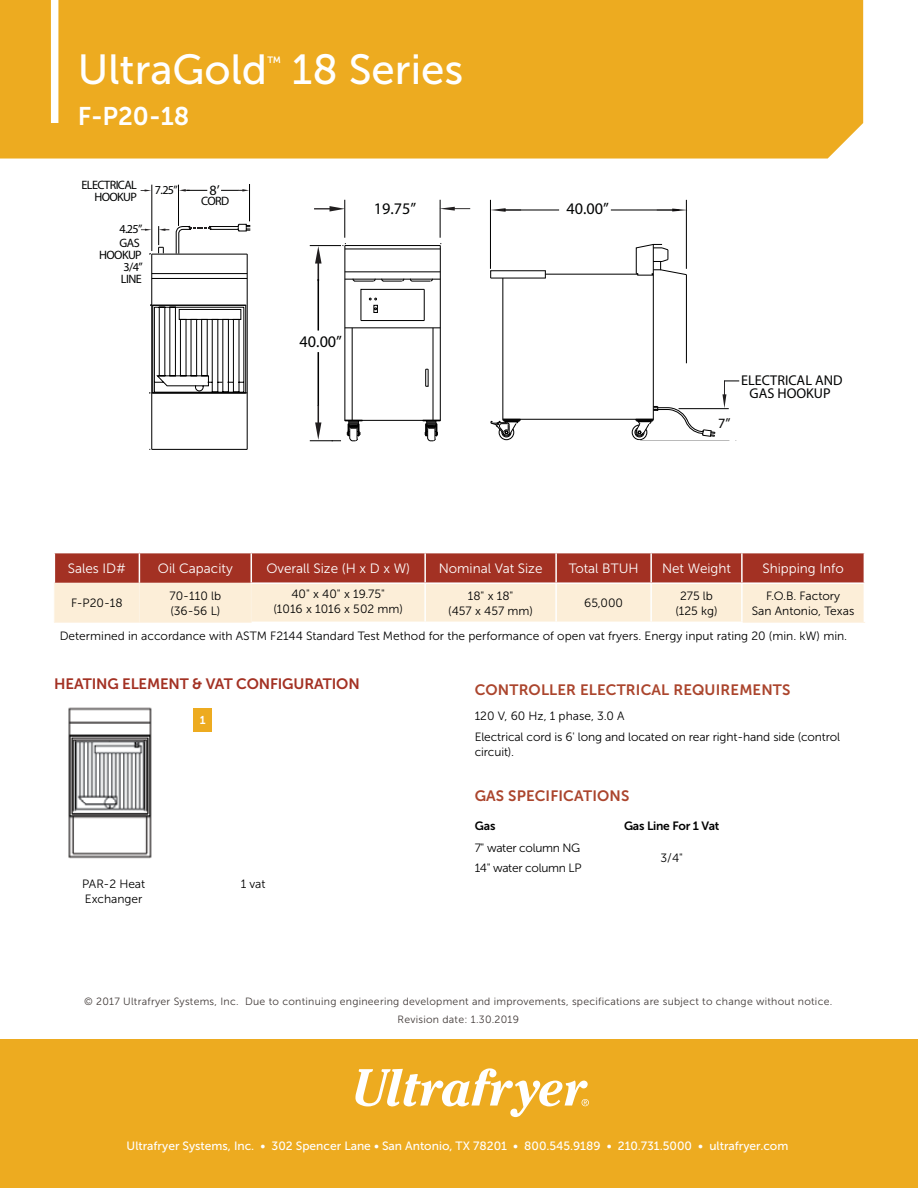
<style>
.page{position:relative;width:918px;height:1188px;background:#fff}
.page>*{position:absolute;margin:0;border:0;box-sizing:border-box;transform-origin:0 0}
.t1{font:42px "Museo Sans 500";color:#fff}
.t2{font:25.5px "Museo Sans 700";color:#fff}
.t3{font:16.2px "Myriad Pro";color:#020303}
.t4{font:15px "Museo Sans 700";letter-spacing:.01em;color:#ab452d}
.t5{font:15px "Museo Sans 700";letter-spacing:-.01em;color:#a33123}
.t6{font:14.85px "Museo Sans 500";color:#fff}
.t7{font:14.25px "Myriad Pro";color:#020303}
.t8{font:13.5px "Museo Sans 300";color:#fff}
.t9{font:12.15px/12.1px "Myriad Pro";letter-spacing:-.05em;color:#020303}
.t10{font:12px/15px "Museo Sans 300";color:#000;text-align:center}
.t11{font:12px "Museo Sans 500";color:#fff}
.t12{font:12px/20.4px "Museo Sans 300";letter-spacing:-.025em;color:#000}
.t13{font:12px "Museo Sans 700";letter-spacing:-.02em;color:#000}
.t14{font:11.4px "Museo Sans 700";color:#fff}
.t15{font:10.5px/18px "Museo Sans 300";letter-spacing:.025em;color:#413a38;text-align:center}
</style>
<div class="page">
<hr style="left:54px;top:622px;width:85px;height:1px;background:#fdf3e3">
<hr style="left:139px;top:622px;width:113px;height:1px;background:#fdf3e3">
<hr style="left:743px;top:622px;width:122px;height:1px;background:#fdf3e3">
<svg style="left:54px;top:553px;width:811px;height:69px;background:#d69e8c"></svg>
<hr style="left:251px;top:582px;width:174px;height:2px;background:#fff">
<hr style="left:425px;top:582px;width:131px;height:2px;background:#fff">
<hr style="left:424px;top:584px;width:2px;height:38px;background:#fff">
<hr style="left:556px;top:582px;width:95px;height:2px;background:#fff">
<hr style="left:555px;top:584px;width:2px;height:38px;background:#fff">
<hr style="left:651px;top:582px;width:91px;height:2px;background:#fff">
<hr style="left:650px;top:584px;width:2px;height:38px;background:#fff">
<hr style="left:742px;top:582px;width:123px;height:2px;background:#fff">
<hr style="left:741px;top:584px;width:2px;height:38px;background:#fff">
<hr style="left:864px;top:584px;width:1px;height:38px;background:#fff">
<img style="left:68px;top:707px;width:84px;height:152px">
<div style="left:194px;top:708px;width:18px;height:23px;background:#edab20"></div>
<div style="left:0;top:0;width:863px;height:159px;background:#edab20"></div>
<div style="left:51px;top:0;width:7px;height:123px;background:#fff"></div>
<hr style="left:152px;top:392px;width:95px;height:1px;background:#000">
<hr style="left:152px;top:254px;width:95px;height:1px;background:#000">
<hr style="left:152px;top:449px;width:95px;height:1px;background:#000">
<hr style="left:247px;top:254px;width:1px;height:195px;background:#000">
<hr style="left:151px;top:254px;width:1px;height:195px;background:#000">
<hr style="left:686px;top:275px;width:1px;height:88px;background:#000">
<hr style="left:653px;top:244px;width:1px;height:175px;background:#000">
<hr style="left:502px;top:278px;width:1px;height:141px;background:#000">
<hr style="left:440px;top:246px;width:1px;height:174px;background:#000">
<hr style="left:344px;top:246px;width:1px;height:174px;background:#000">
<svg style="left:422px;top:420px;width:19px;height:22px"></svg>
<hr style="left:345px;top:420px;width:95px;height:1px;background:#000">
<svg style="left:344px;top:420px;width:19px;height:22px"></svg>
<hr style="left:345px;top:271px;width:95px;height:1px;background:#000">
<hr style="left:345px;top:279px;width:95px;height:1px;background:#000">
<svg style="left:490px;top:270px;width:57px;height:9px"></svg>
<hr style="left:503px;top:419px;width:150px;height:1px;background:#000">
<hr style="left:345px;top:327px;width:95px;height:1px;background:#000">
<hr style="left:433px;top:328px;width:1px;height:92px;background:#000">
<hr style="left:352px;top:328px;width:1px;height:92px;background:#000">
<svg style="left:490px;top:419px;width:31px;height:22px"></svg>
<svg style="left:425px;top:368px;width:4px;height:19px"></svg>
<svg style="left:360px;top:288px;width:65px;height:34px"></svg>
<svg style="left:352px;top:278px;width:81px;height:4px"></svg>
<hr style="left:152px;top:273px;width:95px;height:1px;background:#000">
<hr style="left:152px;top:278px;width:95px;height:1px;background:#000">
<hr style="left:245px;top:305px;width:1px;height:88px;background:#000">
<hr style="left:345px;top:245px;width:95px;height:1px;background:#000">
<svg style="left:635px;top:243px;width:52px;height:33px"></svg>
<hr style="left:345px;top:248px;width:95px;height:1px;background:#000">
<hr style="left:545px;top:274px;width:93px;height:1px;background:#000">
<svg style="left:315px;top:405px;width:6px;height:35px"></svg>
<svg style="left:315px;top:246px;width:7px;height:35px"></svg>
<hr style="left:310px;top:245px;width:31px;height:1px;background:#000">
<hr style="left:310px;top:440px;width:31px;height:1px;background:#000">
<hr style="left:318px;top:279px;width:1px;height:52px;background:#000">
<hr style="left:318px;top:352px;width:1px;height:54px;background:#000">
<hr style="left:344px;top:200px;width:1px;height:38px;background:#000">
<hr style="left:440px;top:200px;width:1px;height:38px;background:#000">
<svg style="left:314px;top:206px;width:31px;height:6px"></svg>
<svg style="left:439px;top:207px;width:31px;height:4px"></svg>
<svg style="left:672px;top:209px;width:14px;height:3px"></svg>
<svg style="left:491px;top:208px;width:15px;height:4px"></svg>
<svg style="left:631px;top:405px;width:85px;height:36px"></svg>
<hr style="left:640px;top:440px;width:89px;height:1px;background:#000">
<hr style="left:679px;top:408px;width:50px;height:1px;background:#000">
<svg style="left:722px;top:380px;width:17px;height:28px"></svg>
<hr style="left:490px;top:200px;width:1px;height:69px;background:#000">
<hr style="left:686px;top:200px;width:1px;height:69px;background:#000">
<hr style="left:504px;top:209px;width:55px;height:2px;background:#000">
<hr style="left:611px;top:209px;width:68px;height:2px;background:#000">
<hr style="left:151px;top:185px;width:1px;height:66px;background:#000">
<svg style="left:141px;top:189px;width:10px;height:3px"></svg>
<svg style="left:175px;top:184px;width:75px;height:71px"></svg>
<svg style="left:141px;top:229px;width:11px;height:2px"></svg>
<svg style="left:158px;top:226px;width:11px;height:27px"></svg>
<svg style="left:149px;top:304px;width:96px;height:89px"></svg>
<div style="left:0;top:1039px;width:918px;height:149px;background:#edab20"></div>
<svg style="left:355px;top:1068px;width:234px;height:49px"></svg>
<h1 class="t1" style="left:78px;top:47px;width:191px">UltraGold</h1>
<p class="t6" style="left:267px;top:53px;width:15px">™</p>
<h1 class="t1" style="left:292px;top:47px;width:173px">18 Series</h1>
<h2 class="t2" style="left:78px;top:101px;width:113px">F-P20-18</h2>
<p class="t9" style="left:82px;top:179px;width:57px;text-align:right">ELECTRICAL<br>HOOKUP</p>
<p class="t9" style="left:119px;top:222px;width:25px;line-height:13.4px">4.25”<br>GAS</p>
<p class="t9" style="left:121px;top:249px;width:23px;text-align:justify;text-indent:-22px">HOOKUP 3/4” LINE</p>
<p class="t9" style="left:155px;top:183px;width:25px">7.25”</p>
<p class="t7" style="left:210px;top:181px;width:12px">8’</p>
<p class="t9" style="left:201px;top:194px;width:30px">CORD</p>
<h3 class="t3" style="left:374px;top:199px;width:44px">19.75”</h3>
<h3 class="t3" style="left:567px;top:199px;width:44px">40.00”</h3>
<h3 class="t3" style="left:300px;top:332px;width:44px">40.00”</h3>
<p class="t7" style="left:718px;top:414px;width:14px">7”</p>
<p class="t7" style="left:741px;top:371px;width:103px">ELECTRICAL AND</p>
<p class="t7" style="left:750px;top:384px;width:83px">GAS HOOKUP</p>
<p class="t8" style="left:68px;top:561px;width:60px">Sales ID#</p>
<p class="t8" style="left:158px;top:561px;width:76px">Oil Capacity</p>
<p class="t8" style="left:266px;top:561px;width:145px">Overall Size (H x D x W)</p>
<p class="t8" style="left:439px;top:561px;width:105px">Nominal Vat Size</p>
<p class="t8" style="left:569px;top:561px;width:71px">Total BTUH</p>
<p class="t8" style="left:662px;top:561px;width:71px">Net Weight</p>
<p class="t8" style="left:762px;top:561px;width:83px">Shipping Info</p>
<p class="t10" style="left:71px;top:596px;width:53px">F-P20-18</p>
<p class="t10" style="left:170px;top:588px;width:53px;text-align:left">70-110 lb (36-56 L)</p>
<p class="t10" style="left:273px;top:586px;width:131px">40" x 40" x 19.75"<br>(1016 x 1016 x 502 mm)</p>
<p class="t10" style="left:448px;top:588px;width:86px">18" x 18"<br>(457 x 457 mm)</p>
<p class="t10" style="left:584px;top:596px;width:40px">65,000</p>
<p class="t10" style="left:675px;top:588px;width:44px">275 lb (125 kg)</p>
<p class="t10" style="left:752px;top:588px;width:104px">F.O.B. Factory<br>San Antonio, Texas</p>
<p class="t10" style="left:60px;top:628px;width:789px">Determined in accordance with ASTM F2144 Standard Test Method for the performance of open vat fryers. Energy input rating 20 (min. kW) min.</p>
<p class="t5" style="left:54px;top:676px;width:307px">HEATING ELEMENT &amp; VAT CONFIGURATION</p>
<p class="t14" style="left:200px;top:714px;width:7px">1</p>
<p class="t10" style="left:82px;top:877px;width:65px;text-align:left">PAR-2 Heat<br>Exchanger</p>
<p class="t10" style="left:241px;top:877px;width:26px">1 vat</p>
<p class="t4" style="left:475px;top:682px;width:317px">CONTROLLER ELECTRICAL REQUIREMENTS</p>
<p class="t10" style="left:475px;top:706px;width:367px;line-height:20.4px;text-align:left">120 V, 60 Hz, 1 phase, 3.0 A<br>Electrical cord is 6' long and located on rear right-hand side (control</p>
<p class="t10" style="left:475px;top:744px;width:41px">circuit).</p>
<p class="t4" style="left:475px;top:788px;width:156px">GAS SPECIFICATIONS</p>
<p class="t13" style="left:475px;top:820px;width:22px">Gas</p>
<p class="t13" style="left:624px;top:820px;width:97px">Gas Line For 1 Vat</p>
<p class="t12" style="left:475px;top:838px;width:108px">7" water column NG<br>14" water column LP</p>
<p class="t10" style="left:661px;top:851px;width:24px">3/4"</p>
<p class="t15" style="left:84px;top:993px;width:750px">© 2017 Ultrafryer Systems, Inc. Due to continuing engineering development and improvements, specifications are subject to change without notice.<br>Revision date: 1.30.2019</p>
<p class="t11" style="left:127px;top:1139px;width:663px">Ultrafryer Systems, Inc. • 302 Spencer Lane • San Antonio, TX 78201 • 800.545.9189 • 210.731.5000 • ultrafryer.com</p>
</div>
